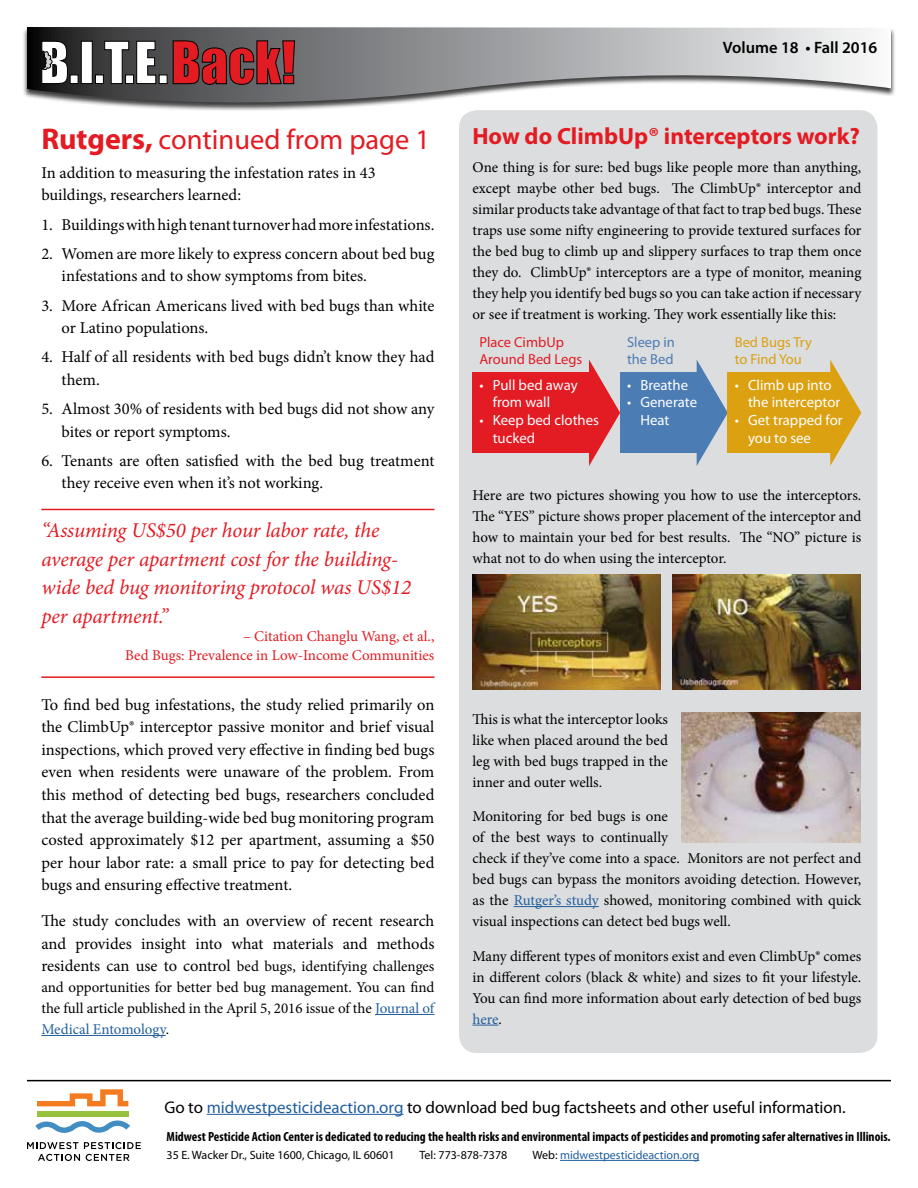
<style>
.page{position:relative;width:918px;height:1188px;background:#fff}
.page>*{position:absolute;margin:0;border:0;box-sizing:border-box;transform-origin:0 0}
.t1{font:28.5px "Myriad Pro";color:#e31b23}
.t2{font:700 23.55px "Myriad Pro";color:#e31b23}
.t3{font:italic 21px/28.5px "Minion Pro";letter-spacing:-.01em;color:#e31b23}
.t4{font:16.95px "Myriad Pro";color:#000}
.t5{font:16.5px/22.5px "Minion Pro";color:#000}
.t6{font:600 16.5px "Myriad Pro";color:#000}
.t7{font:15px/21px "Minion Pro";letter-spacing:-.005em;color:#000;text-align:justify}
.t8{font:15px/19.8px "Minion Pro";color:#e31b23;text-align:right}
.t9{font:14.85px/17.7px "Myriad Pro";color:#fff}
.t10{font:14.55px/17.4px "Myriad Pro";color:#e31b23}
.t11{font:14.55px/17.4px "Myriad Pro";color:#dba111}
.t12{font:14.55px/17.4px "Myriad Pro";color:#4b7cb4}
.t13{font:700 condensed 13.35px "Myriad Pro";color:#000}
.t14{font:12px "Myriad Pro";color:#000}
.t15{font:12px "Myriad Pro";color:#215e9e}
.s1{font-weight:700;font-size:30px}
.s2{font-size:16.5px}
.s3{color:#215e9e}
.s4{color:#000}
</style>
<div class="page">
<div style="left:459px;top:110px;width:419px;height:943px;background:#dcddde;border-radius:18px"></div>
<svg style="left:27px;top:27px;width:864px;height:92px"></svg>
<svg style="left:41px;top:40px;width:254px;height:45px"></svg>
<hr style="left:207px;top:1114px;width:197px;height:1px;background:#215e9e">
<hr style="left:27px;top:1080px;width:864px;height:1px;background:#000">
<hr style="left:560px;top:1160px;width:139px;height:1px;background:#215e9e">
<div style="left:37px;top:1112px;width:91px;height:5px;background:#98c13d"></div>
<svg style="left:37px;top:1089px;width:91px;height:17px"></svg>
<svg style="left:35px;top:1120px;width:95px;height:13px"></svg>
<svg style="left:27px;top:1142px;width:114px;height:19px"></svg>
<hr style="left:514px;top:906px;width:85px;height:1px;background:#215e9e">
<svg style="left:472px;top:1025px;width:26px;height:1px"></svg>
<svg style="left:589px;top:360px;width:31px;height:106px"></svg>
<div style="left:472px;top:372px;width:122px;height:80px;background:#e31b23"></div>
<svg style="left:697px;top:360px;width:31px;height:105px"></svg>
<div style="left:620px;top:372px;width:80px;height:80px;background:#4b7cb4"></div>
<svg style="left:830px;top:360px;width:31px;height:106px"></svg>
<div style="left:728px;top:372px;width:103px;height:80px;background:#dba111"></div>
<img style="left:472px;top:574px;width:189px;height:116px">
<img style="left:673px;top:574px;width:188px;height:116px">
<img style="left:681px;top:713px;width:180px;height:130px">
<hr style="left:375px;top:1014px;width:59px;height:1px;background:#215e9e">
<hr style="left:41px;top:1035px;width:125px;height:1px;background:#215e9e">
<hr style="left:41px;top:509px;width:393px;height:1px;background:#e31b23">
<hr style="left:41px;top:676px;width:393px;height:2px;background:#e31b23">
<h1 class="t1" style="left:41px;top:122px;width:390px"><span class="s1">Rutgers,</span> continued from page 1</h1>
<p class="t5" style="left:41px;top:161px;width:336px">In addition to measuring the infestation rates in 43 buildings, researchers learned:</p>
<p class="t5" style="left:41px;top:213px;width:395px">1. Buildings with high tenant turnover had more infestations.</p>
<p class="t5" style="left:62px;top:243px;width:374px;text-indent:-20px">2. Women are more likely to express concern about bed bug infestations and to show symptoms from bites.</p>
<p class="t5" style="left:62px;top:294px;width:374px;text-indent:-20px">3. More African Americans lived with bed bugs than white or Latino populations.</p>
<p class="t5" style="left:62px;top:346px;width:374px;text-indent:-20px">4. Half of all residents with bed bugs didn’t know they had them.</p>
<p class="t5" style="left:62px;top:398px;width:374px;text-indent:-20px">5. Almost 30% of residents with bed bugs did not show any bites or report symptoms.</p>
<p class="t5" style="left:62px;top:450px;width:374px;text-indent:-20px">6. Tenants are often satisfied with the bed bug treatment they receive even when it’s not working.</p>
<h3 class="t3" style="left:41px;top:516px;width:371px">“Assuming US$50 per hour labor rate, the average per apartment cost for the building&shy;wide bed bug monitoring protocol was US$12 per apartment.”</h3>
<p class="t8" style="left:125px;top:626px;width:311px">– Citation Changlu Wang, et al.,<br>Bed Bugs: Prevalence in Low-Income Communities</p>
<p class="t5" style="left:41px;top:694px;width:395px;text-align:justify">To find bed bug infestations, the study relied primarily on the ClimbUp® interceptor passive monitor and brief visual inspections, which proved very effective in finding bed bugs even when residents were unaware of the problem. From this method of detecting bed bugs, researchers concluded that the average building-wide bed bug monitoring program costed approximately $12 per apartment, assuming a $50 per hour labor rate: a small price to pay for detecting bed bugs and ensuring effective treatment.</p>
<p class="t5" style="left:41px;top:910px;width:395px">The study concludes with an overview of recent research and provides insight into what materials and methods</p>
<p class="t7" style="left:41px;top:956px;width:395px"><span class="s2">residents can use to control</span> bed bugs, identifying challenges and opportunities for better bed bug management. You can find the full article published in the April 5, 2016 issue of the <span class="s3">Journal of Medical Entomology</span>.</p>
<p class="t6" style="left:723px;top:37px;width:156px">Volume 18 • Fall 2016</p>
<h2 class="t2" style="left:472px;top:121px;width:389px">How do ClimbUp® interceptors work?</h2>
<p class="t7" style="left:472px;top:156px;width:390px">One thing is for sure: bed bugs like people more than anything, except maybe other bed bugs. The ClimbUp® interceptor and similar products take advantage of that fact to trap bed bugs. These traps use some nifty engineering to provide textured surfaces for the bed bug to climb up and slippery surfaces to trap them once they do. ClimbUp® interceptors are a type of monitor, meaning they help you identify bed bugs so you can take action if necessary or see if treatment is working. They work essentially like this:</p>
<p class="t10" style="left:479px;top:333px;width:104px">Place CimbUp<br>Around Bed Legs</p>
<p class="t9" style="left:493px;top:376px;width:87px;text-indent:-13px">• Pull bed away from wall</p>
<p class="t9" style="left:493px;top:411px;width:108px;text-indent:-13px">• Keep bed clothes tucked</p>
<p class="t12" style="left:627px;top:333px;width:49px">Sleep in the Bed</p>
<p class="t9" style="left:627px;top:376px;width:63px">• Breathe</p>
<p class="t9" style="left:640px;top:393px;width:58px;text-indent:-13px">• Generate<br>Heat</p>
<p class="t11" style="left:735px;top:333px;width:79px">Bed Bugs Try to Find You</p>
<p class="t9" style="left:748px;top:376px;width:94px;text-indent:-13px">• Climb up into the interceptor</p>
<p class="t9" style="left:748px;top:411px;width:96px;text-indent:-13px">• Get trapped for you to see</p>
<p class="t7" style="left:472px;top:485px;width:390px">Here are two pictures showing you how to use the interceptors.<br>The “YES” picture shows proper placement of the interceptor and how to maintain your bed for best results. The “NO” picture is what not to do when using the interceptor.</p>
<p class="t7" style="left:472px;top:708px;width:197px">This is what the interceptor looks like when placed around the bed leg with bed bugs trapped in the inner and outer wells.</p>
<p class="t7" style="left:472px;top:806px;width:390px;text-align:left">Monitoring for bed bugs is one<br>of the best ways to continually<br>check if they’ve come into a space. Monitors are not perfect and bed bugs can bypass the monitors avoiding detection. However, as the <span class="s3">Rutger’s study</span> showed, monitoring combined with quick visual inspections can detect bed bugs well.</p>
<p class="t7" style="left:472px;top:945px;width:390px">Many different types of monitors exist and even ClimbUp® comes in different colors (black &amp; white) and sizes to fit your lifestyle.<br>You can find more information about early detection of bed bugs <span class="s3">here</span>.</p>
<p class="t4" style="left:164px;top:1097px;width:683px">Go to <span class="s3">midwestpesticideaction.org</span> to download bed bug factsheets and other useful information.</p>
<p class="t13" style="left:167px;top:1128px;width:726px">Midwest Pesticide Action Center is dedicated to reducing the health risks and environmental impacts of pesticides and promoting safer alternatives in Illinois.</p>
<p class="t14" style="left:167px;top:1148px;width:230px">35 E. Wacker Dr., Suite 1600, Chicago, IL 60601</p>
<p class="t14" style="left:420px;top:1148px;width:89px">Tel: 773-878-7378</p>
<p class="t15" style="left:532px;top:1148px;width:168px"><span class="s4">Web:</span> midwestpesticideaction.org</p>
</div>
